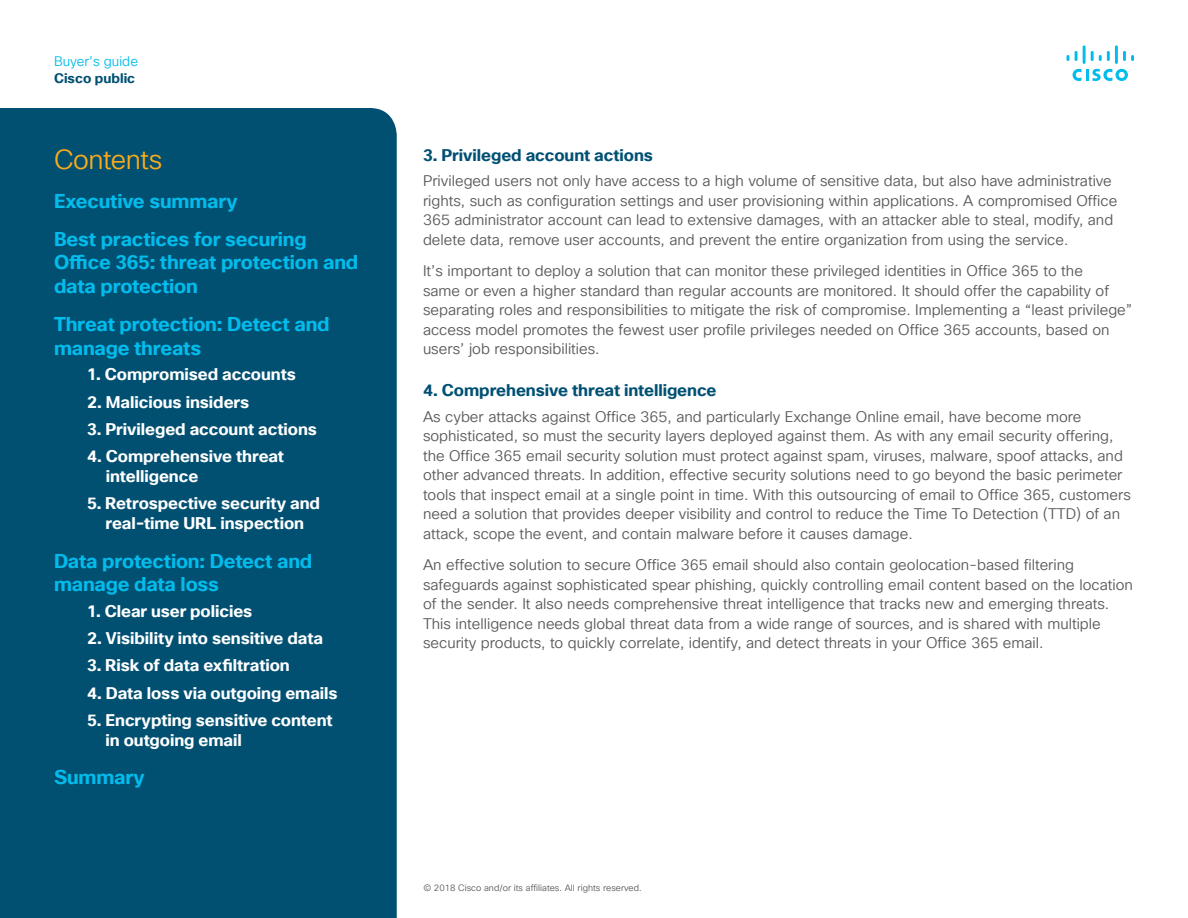
<style>
.page{position:relative;width:1188px;height:918px;background:#fff}
.page>*{position:absolute;margin:0;border:0;box-sizing:border-box;transform-origin:0 0}
.Subhead2_Orange{font:27px "Cisco Sans TT Light";letter-spacing:-.02em;color:#faab1a}
.Subhead3_Green{font:700 19.5px/23.4px "Cisco Sans TT";letter-spacing:-.01em;color:#01bcec}
.Subhead3_Indigo{font:700 16.5px/19.8px "Cisco Sans TT";letter-spacing:-.005em;color:#fff}
.Subhead3_Indigo-2{font:700 16.5px "Cisco Sans TT";letter-spacing:-.005em;color:#005073}
.Body{font:15px/19.5px "Cisco Sans TT Light";color:#57585a}
.t1{font:13.5px "Cisco Sans TT Light";color:#01bcec}
.t2{font:700 13.5px "Cisco Sans TT";color:#005073}
.t3{font:9px "Cisco Sans TT Light";color:#57585a}
</style>
<div class="page">
<svg style="left:1073px;top:69px;width:55px;height:12px"></svg>
<svg style="left:1067px;top:55px;width:2px;height:6px"></svg>
<svg style="left:1075px;top:51px;width:3px;height:10px"></svg>
<hr style="left:1083px;top:45px;width:3px;height:19px;background:#01bcec">
<svg style="left:1091px;top:51px;width:19px;height:10px"></svg>
<hr style="left:1115px;top:45px;width:3px;height:19px;background:#01bcec">
<svg style="left:1123px;top:51px;width:11px;height:10px"></svg>
<div style="left:0;top:108px;width:397px;height:810px;background:#015072"></div>
<p class="t1" style="left:54px;top:53px;width:86px">Buyer’s guide</p>
<p class="t2" style="left:54px;top:69px;width:83px">Cisco public</p>
<p class="Subhead2_Orange" style="left:54px;top:142px;width:110px">Contents</p>
<p class="Subhead3_Green" style="left:54px;top:190px;width:185px">Executive summary</p>
<p class="Subhead3_Green" style="left:54px;top:228px;width:306px">Best practices for securing<br>Office 365: threat protection and data protection</p>
<p class="Subhead3_Green" style="left:54px;top:313px;width:277px">Threat protection: Detect and manage threats</p>
<p class="Subhead3_Indigo" style="left:87px;top:365px;width:211px">1. Compromised accounts</p>
<p class="Subhead3_Indigo" style="left:87px;top:392px;width:164px">2. Malicious insiders</p>
<p class="Subhead3_Indigo" style="left:87px;top:420px;width:232px">3. Privileged account actions</p>
<p class="Subhead3_Indigo" style="left:106px;top:447px;width:180px;text-indent:-19px">4. Comprehensive threat intelligence</p>
<p class="Subhead3_Indigo" style="left:87px;top:494px;width:235px;text-align:center">5. Retrospective security and real-time URL inspection</p>
<p class="Subhead3_Green" style="left:54px;top:550px;width:260px">Data protection: Detect and manage data loss</p>
<p class="Subhead3_Indigo" style="left:87px;top:602px;width:167px">1. Clear user policies</p>
<p class="Subhead3_Indigo" style="left:87px;top:629px;width:238px">2. Visibility into sensitive data</p>
<p class="Subhead3_Indigo" style="left:87px;top:656px;width:204px">3. Risk of data exfiltration</p>
<p class="Subhead3_Indigo" style="left:87px;top:683px;width:252px">4. Data loss via outgoing emails</p>
<p class="Subhead3_Indigo" style="left:106px;top:711px;width:229px;text-indent:-19px">5. Encrypting sensitive content in outgoing email</p>
<p class="Subhead3_Green" style="left:54px;top:766px;width:92px">Summary</p>
<p class="Subhead3_Indigo-2" style="left:423px;top:144px;width:232px">3. Privileged account actions</p>
<p class="Body" style="left:423px;top:172px;width:696px">Privileged users not only have access to a high volume of sensitive data, but also have administrative rights, such as configuration settings and user provisioning within applications. A compromised Office 365 administrator account can lead to extensive damages, with an attacker able to steal, modify, and delete data, remove user accounts, and prevent the entire organization from using the service.</p>
<p class="Body" style="left:423px;top:262px;width:711px">It’s important to deploy a solution that can monitor these privileged identities in Office 365 to the<br>same or even a higher standard than regular accounts are monitored. It should offer the capability of separating roles and responsibilities to mitigate the risk of compromise. Implementing a “least privilege” access model promotes the fewest user profile privileges needed on Office 365 accounts, based on users’ job responsibilities.</p>
<p class="Subhead3_Indigo-2" style="left:423px;top:380px;width:295px">4. Comprehensive threat intelligence</p>
<p class="Body" style="left:423px;top:407px;width:709px">As cyber attacks against Office 365, and particularly Exchange Online email, have become more sophisticated, so must the security layers deployed against them. As with any email security offering, the Office 365 email security solution must protect against spam, viruses, malware, spoof attacks, and other advanced threats. In addition, effective security solutions need to go beyond the basic perimeter tools that inspect email at a single point in time. With this outsourcing of email to Office 365, customers need a solution that provides deeper visibility and control to reduce the Time To Detection (TTD) of an attack, scope the event, and contain malware before it causes damage.</p>
<p class="Body" style="left:423px;top:556px;width:711px">An effective solution to secure Office 365 email should also contain geolocation-based filtering safeguards against sophisticated spear phishing, quickly controlling email content based on the location of the sender. It also needs comprehensive threat intelligence that tracks new and emerging threats.<br>This intelligence needs global threat data from a wide range of sources, and is shared with multiple security products, to quickly correlate, identify, and detect threats in your Office 365 email.</p>
<p class="t3" style="left:423px;top:882px;width:220px">© 2018 Cisco and/or its affiliates. All rights reserved.</p>
</div>
